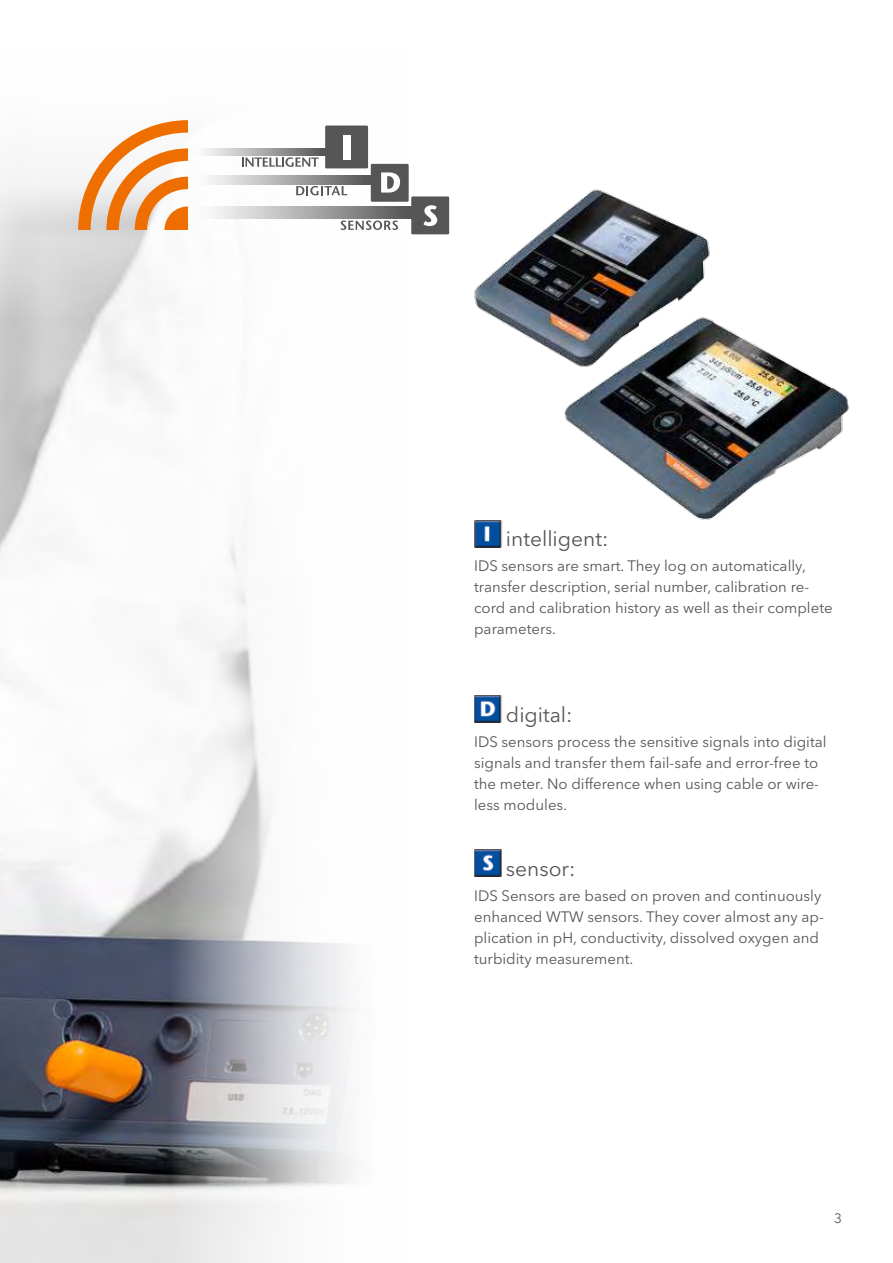
<style>
.page{position:relative;width:893px;height:1263px;background:#fff}
.page>*{position:absolute;margin:0;border:0;box-sizing:border-box;transform-origin:0 0}
.t1{font:21px "Avenir Next LT Pro";color:#575656}
.t2{font:15px/21px "Avenir Next LT Pro";color:#575656}
.t3{font:13.5px "Avenir Next LT Pro";color:#575656}
</style>
<div class="page">
<img style="left:0;top:125px;width:404px;height:1138px">
<img style="left:564px;top:322px;width:285px;height:198px">
<img style="left:474px;top:189px;width:241px;height:210px">
<svg style="left:242px;top:157px;width:77px;height:10px"></svg>
<svg style="left:296px;top:186px;width:51px;height:9px"></svg>
<svg style="left:340px;top:221px;width:58px;height:9px"></svg>
<div style="left:325px;top:126px;width:43px;height:42px;background:#575656"></div>
<div style="left:371px;top:164px;width:38px;height:38px;background:#575656"></div>
<div style="left:411px;top:196px;width:38px;height:38px;background:#575656"></div>
<div style="left:343px;top:135px;width:7px;height:25px;background:#fff"></div>
<svg style="left:381px;top:172px;width:19px;height:21px"></svg>
<svg style="left:423px;top:205px;width:14px;height:21px"></svg>
<svg style="left:188px;top:175px;width:183px;height:10px"></svg>
<svg style="left:188px;top:206px;width:223px;height:13px"></svg>
<svg style="left:188px;top:148px;width:137px;height:8px"></svg>
<svg style="left:78px;top:120px;width:110px;height:110px"></svg>
<img style="left:474px;top:520px;width:28px;height:27px">
<img style="left:474px;top:696px;width:28px;height:27px">
<img style="left:474px;top:849px;width:27px;height:27px">
<h1 class="t1" style="left:506px;top:526px;width:104px">intelligent:</h1>
<p class="t2" style="left:474px;top:556px;width:360px">IDS sensors are smart. They log on automatically, transfer description, serial number, calibration re&shy;cord and calibration history as well as their complete parameters.</p>
<h1 class="t1" style="left:506px;top:702px;width:68px">digital:</h1>
<p class="t2" style="left:474px;top:731px;width:354px">IDS sensors process the sensitive signals into digital signals and transfer them fail-safe and error-free to the meter. No difference when using cable or wire&shy;less modules.</p>
<h1 class="t1" style="left:506px;top:856px;width:71px">sensor:</h1>
<p class="t2" style="left:474px;top:886px;width:351px">IDS Sensors are based on proven and continuously enhanced WTW sensors. They cover almost any ap&shy;plication in pH, conductivity, dissolved oxygen and turbidity measurement.</p>
<p class="t3" style="left:834px;top:1210px;width:9px">3</p>
</div>
